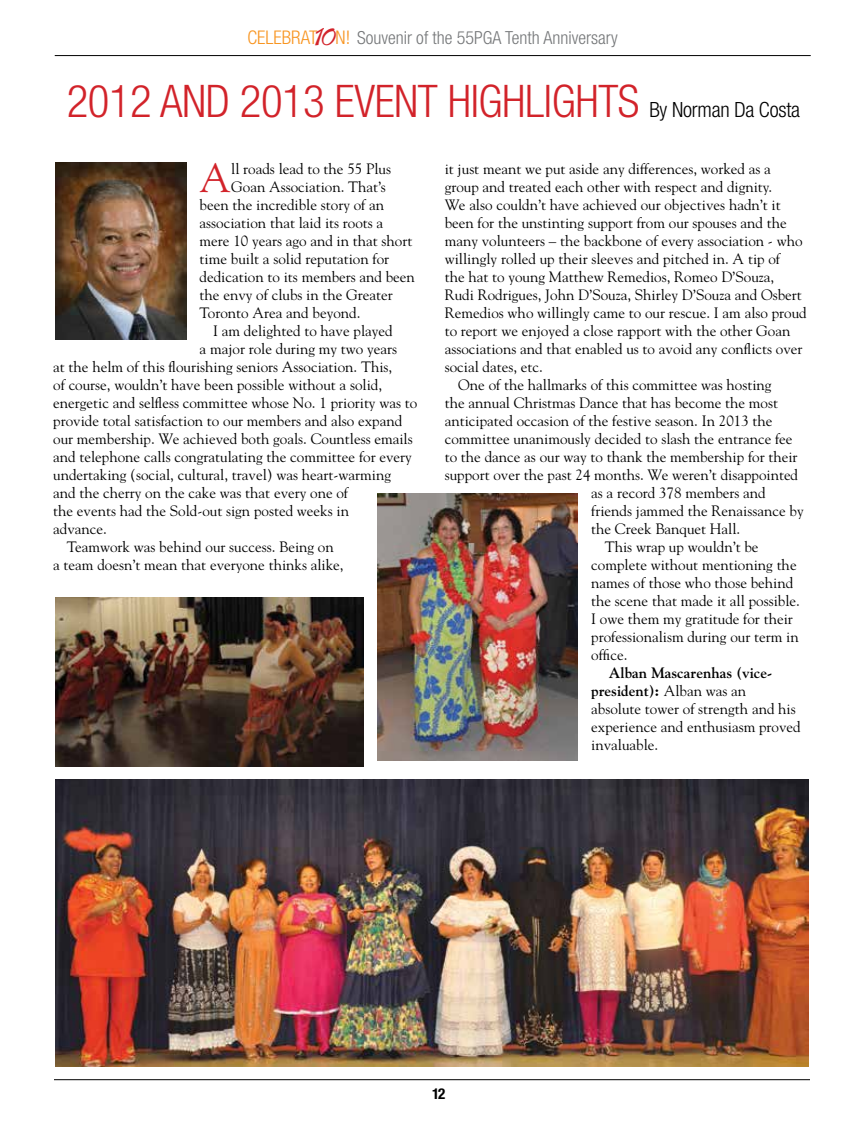
<style>
.page{position:relative;width:864px;height:1134px;background:#fff}
.page>*{position:absolute;margin:0;border:0;box-sizing:border-box;transform-origin:0 0}
.t1{font:300 condensed 45px "Helvetica Neue";letter-spacing:-.01em;color:#d2232a}
.t2{font:42.9px "Charme";color:#d2232a}
.t3{font:40.5px "Goudy";color:#d2232a}
.t4{font:300 condensed 18px "Helvetica Neue";color:#757779}
.t5{font:15px/18px "Goudy";color:#000}
.t6{font:700 condensed 15px "Helvetica Neue";color:#000}
.s1{font-size:18.9px;color:#f89521}
.s2{font-size:21px;color:#000}
.s3{font-weight:700}
</style>
<div class="page">
<hr style="left:54px;top:1079px;width:756px;height:1px;background:#000">
<hr style="left:55px;top:55px;width:756px;height:1px;background:#000">
<img style="left:55px;top:162px;width:131px;height:178px">
<img style="left:55px;top:780px;width:754px;height:286px">
<img style="left:55px;top:598px;width:308px;height:168px">
<img style="left:378px;top:494px;width:200px;height:267px">
<h2 class="t2" style="left:313px;top:14px;width:26px">10</h2>
<p class="t4" style="left:247px;top:27px;width:372px"><span class="s1">CELEBRAT N!</span> Souvenir of the 55PGA Tenth Anniversary</p>
<h1 class="t1" style="left:67px;top:75px;width:735px">2012 And 2013 Event Highlights <span class="s2">By Norman Da Costa</span></h1>
<h3 class="t3" style="left:200px;top:153px;width:33px">A</h3>
<p class="t5" style="left:231px;top:160px;width:161px">ll roads lead to the 55 Plus</p>
<p class="t5" style="left:231px;top:178px;width:156px">Goan Association. That’s</p>
<p class="t5" style="left:200px;top:196px;width:186px">been the incredible story of an</p>
<p class="t5" style="left:200px;top:214px;width:185px">association that laid its roots a</p>
<p class="t5" style="left:200px;top:232px;width:214px">mere 10 years ago and in that short</p>
<p class="t5" style="left:200px;top:250px;width:191px">time built a solid reputation for</p>
<p class="t5" style="left:200px;top:268px;width:217px">dedication to its members and been</p>
<p class="t5" style="left:200px;top:286px;width:195px">the envy of clubs in the Greater</p>
<p class="t5" style="left:200px;top:304px;width:162px">Toronto Area and beyond.</p>
<p class="t5" style="left:213px;top:322px;width:181px">I am delighted to have played</p>
<p class="t5" style="left:200px;top:340px;width:199px">a major role during my two years</p>
<p class="t5" style="left:53px;top:358px;width:341px">at the helm of this flourishing seniors Association. This,</p>
<p class="t5" style="left:53px;top:376px;width:330px">of course, wouldn’t have been possible without a solid,</p>
<p class="t5" style="left:53px;top:394px;width:366px">energetic and selfless committee whose No. 1 priority was to</p>
<p class="t5" style="left:53px;top:412px;width:351px">provide total satisfaction to our members and also expand</p>
<p class="t5" style="left:53px;top:430px;width:361px">our membership. We achieved both goals. Countless emails</p>
<p class="t5" style="left:53px;top:448px;width:360px">and telephone calls congratulating the committee for every</p>
<p class="t5" style="left:53px;top:466px;width:339px">undertaking (social, cultural, travel) was heart-warming</p>
<p class="t5" style="left:53px;top:484px;width:296px">and the cherry on the cake was that every one of</p>
<p class="t5" style="left:53px;top:502px;width:297px">the events had the Sold-out sign posted weeks in</p>
<p class="t5" style="left:53px;top:520px;width:55px">advance.</p>
<p class="t5" style="left:67px;top:538px;width:269px">Teamwork was behind our success. Being on</p>
<p class="t5" style="left:53px;top:556px;width:292px">a team doesn’t mean that everyone thinks alike,</p>
<p class="t5" style="left:445px;top:160px;width:328px">it just meant we put aside any differences, worked as a</p>
<p class="t5" style="left:445px;top:178px;width:329px">group and treated each other with respect and dignity.</p>
<p class="t5" style="left:445px;top:196px;width:338px">We also couldn’t have achieved our objectives hadn’t it</p>
<p class="t5" style="left:445px;top:214px;width:344px">been for the unstinting support from our spouses and the</p>
<p class="t5" style="left:445px;top:232px;width:359px">many volunteers – the backbone of every association - who</p>
<p class="t5" style="left:445px;top:250px;width:337px">willingly rolled up their sleeves and pitched in. A tip of</p>
<p class="t5" style="left:445px;top:268px;width:331px">the hat to young Matthew Remedios, Romeo D’Souza,</p>
<p class="t5" style="left:445px;top:286px;width:359px">Rudi Rodrigues, John D’Souza, Shirley D’Souza and Osbert</p>
<p class="t5" style="left:445px;top:304px;width:364px">Remedios who willingly came to our rescue. I am also proud</p>
<p class="t5" style="left:445px;top:322px;width:347px">to report we enjoyed a close rapport with the other Goan</p>
<p class="t5" style="left:445px;top:340px;width:359px">associations and that enabled us to avoid any conflicts over</p>
<p class="t5" style="left:445px;top:358px;width:100px">social dates, etc.</p>
<p class="t5" style="left:458px;top:376px;width:315px">One of the hallmarks of this committee was hosting</p>
<p class="t5" style="left:445px;top:394px;width:335px">the annual Christmas Dance that has become the most</p>
<p class="t5" style="left:445px;top:412px;width:329px">anticipated occasion of the festive season. In 2013 the</p>
<p class="t5" style="left:445px;top:430px;width:349px">committee unanimously decided to slash the entrance fee</p>
<p class="t5" style="left:445px;top:448px;width:354px">to the dance as our way to thank the membership for their</p>
<p class="t5" style="left:445px;top:466px;width:355px">support over the past 24 months. We weren’t disappointed</p>
<p class="t5" style="left:591px;top:484px;width:176px">as a record 378 members and</p>
<p class="t5" style="left:591px;top:502px;width:214px">friends jammed the Renaissance by</p>
<p class="t5" style="left:591px;top:520px;width:151px">the Creek Banquet Hall.</p>
<p class="t5" style="left:605px;top:538px;width:155px">This wrap up wouldn’t be</p>
<p class="t5" style="left:591px;top:556px;width:207px">complete without mentioning the</p>
<p class="t5" style="left:591px;top:574px;width:204px">names of those who those behind</p>
<p class="t5" style="left:591px;top:592px;width:210px">the scene that made it all possible.</p>
<p class="t5" style="left:591px;top:610px;width:203px">I owe them my gratitude for their</p>
<p class="t5" style="left:591px;top:628px;width:209px">professionalism during our term in</p>
<p class="t5" style="left:591px;top:646px;width:38px">office.</p>
<p class="t5" style="left:591px;top:664px;width:211px;text-indent:18px"><span class="s3">Alban Mascarenhas (vice&shy;president):</span> Alban was an<br>absolute tower of strength and his experience and enthusiasm proved invaluable.</p>
<p class="t6" style="left:432px;top:1085px;width:15px">12</p>
</div>
